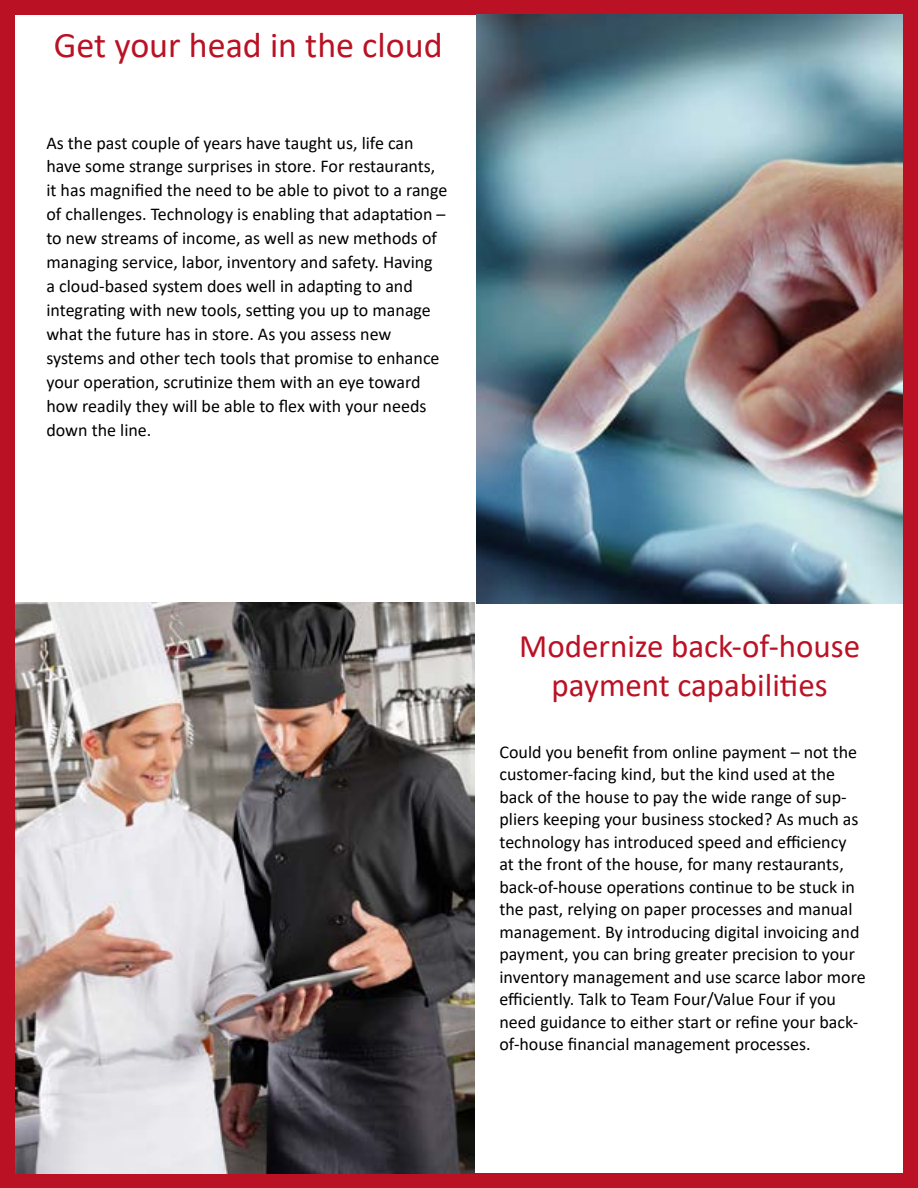
<style>
.page{position:relative;width:918px;height:1188px;background:#fff}
.page>*{position:absolute;margin:0;border:0;box-sizing:border-box;transform-origin:0 0}
.t1{font:36px "Calibri";color:#ba1224}
.t2{font:33px/39.6px "Calibri";color:#ba1224;text-align:center}
.t3{font:18px/22.5px "Calibri";color:#000}
</style>
<div class="page">
<div style="left:0;top:0;width:918px;height:1188px;border:15px solid #ba1224"></div>
<img style="left:16px;top:603px;width:459px;height:571px">
<img style="left:476px;top:15px;width:427px;height:589px">
<h1 class="t1" style="left:54px;top:20px;width:390px">Get your head in the cloud</h1>
<p class="t3" style="left:46px;top:130px;width:402px;line-height:24px">As the past couple of years have taught us, life can have some strange surprises in store. For restaurants, it has magnified the need to be able to pivot to a range of challenges. Technology is enabling that adaptation – to new streams of income, as well as new methods of managing service, labor, inventory and safety. Having<br>a cloud-based system does well in adapting to and integrating with new tools, setting you up to manage what the future has in store. As you assess new systems and other tech tools that promise to enhance your operation, scrutinize them with an eye toward how readily they will be able to flex with your needs down the line.</p>
<h2 class="t2" style="left:519px;top:625px;width:342px">Modernize back-of-house payment capabilities</h2>
<p class="t3" style="left:500px;top:740px;width:368px">Could you benefit from online payment – not the customer-facing kind, but the kind used at the back of the house to pay the wide range of sup&shy;pliers keeping your business stocked? As much as technology has introduced speed and efficiency<br>at the front of the house, for many restaurants, back-of-house operations continue to be stuck in the past, relying on paper processes and manual management. By introducing digital invoicing and payment, you can bring greater precision to your inventory management and use scarce labor more efficiently. Talk to Team Four/Value Four if you need guidance to either start or refine your back&shy;of-house financial management processes.</p>
</div>
